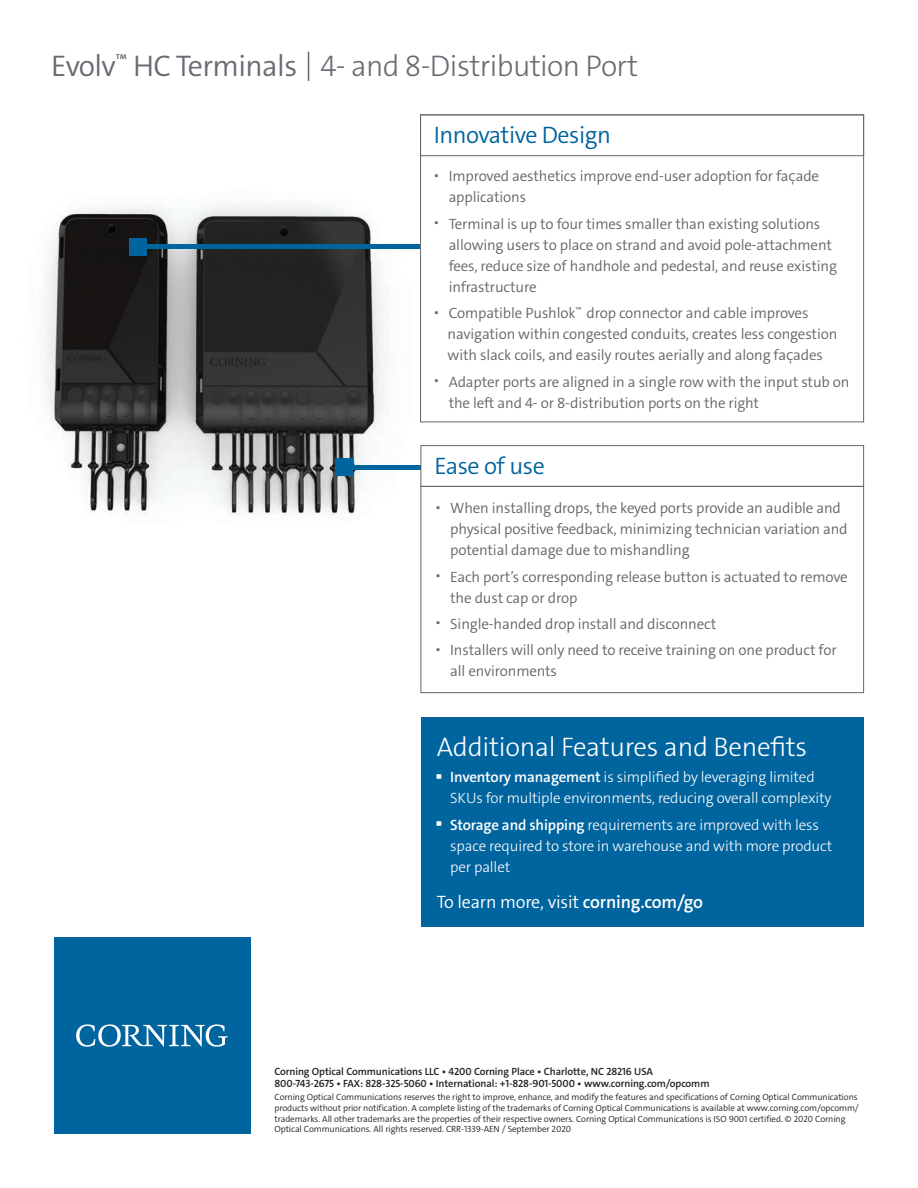
<style>
.page{position:relative;width:918px;height:1188px;background:#fff}
.page>*{position:absolute;margin:0;border:0;box-sizing:border-box;transform-origin:0 0}
.t1{font:300 30px "The Sans C4 s";letter-spacing:-.02em;color:#696b73}
.t2{font:300 27px "The Sans C4 s";letter-spacing:-.01em;color:#fff}
.t3{font:300 24px "The Sans C4 s";letter-spacing:-.02em;color:#00649e}
.t4{font:300 18px "The Sans C4 s";letter-spacing:-.01em;color:#fff}
.t5{font:300 15px/21px "The Sans C4 s";letter-spacing:-.01em;color:#666}
.t6{font:300 15px/21px "The Sans C4 s";letter-spacing:-.01em;color:#fff}
.t7{font:600 10.5px "The Sans C4 s";letter-spacing:-.01em;color:#231f20}
.t8{font:300 9px/10.8px "The Sans C4 s";letter-spacing:-.01em;color:#231f20}
.t9{font:300 4.5px "The Sans C4 s";color:#696b73}
.s1{font-style:inherit}
.s2{font-weight:600}
</style>
<div class="page">
<img style="left:45px;top:203px;width:375px;height:312px">
<div style="left:421px;top:718px;width:443px;height:209px;background:#00649e"></div>
<div style="left:54px;top:937px;width:196px;height:197px;background:#00649e"></div>
<svg style="left:76px;top:1024px;width:152px;height:23px"></svg>
<hr style="left:343px;top:465px;width:78px;height:4px;background:#00649e">
<div style="left:335px;top:458px;width:18px;height:18px;background:#00649e"></div>
<div style="left:144px;top:244px;width:276px;height:5px;background:#00649e"></div>
<div style="left:129px;top:238px;width:18px;height:18px;background:#00649e"></div>
<div style="left:420px;top:114px;width:444px;height:42px;border:1px solid #666"></div>
<div style="left:421px;top:486px;width:443px;height:207px;border:1px solid #666"></div>
<svg style="left:308px;top:52px;width:1px;height:29px"></svg>
<div style="left:421px;top:445px;width:443px;height:42px;border:1px solid #666"></div>
<p class="t1" style="left:51px;top:47px;width:588px"><span class="s1">Evolv</span><sup>™</sup> <span class="s1">HC Terminals</span> 4- and 8-Distribution Port</p>
<p class="t3" style="left:434px;top:119px;width:179px">Innovative Design</p>
<p class="t9" style="left:435px;top:171px;width:4px">▄</p>
<p class="t5" style="left:449px;top:166px;width:372px">Improved aesthetics improve end-user adoption for faÇade applications</p>
<p class="t9" style="left:435px;top:219px;width:4px">▄</p>
<p class="t5" style="left:449px;top:213px;width:390px">Terminal is up to four times smaller than existing solutions allowing users to place on strand and avoid pole-attachment fees, reduce size of handhole and pedestal, and reuse existing infrastructure</p>
<p class="t9" style="left:435px;top:308px;width:4px">▄</p>
<p class="t5" style="left:448px;top:303px;width:391px">Compatible Pushlok<sup>™</sup> drop connector and cable improves navigation within congested conduits, creates less congestion with slack coils, and easily routes aerially and along faÇades</p>
<p class="t9" style="left:435px;top:377px;width:4px">▄</p>
<p class="t5" style="left:449px;top:371px;width:402px">Adapter ports are aligned in a single row with the input stub on the left and 4- or 8-distribution ports on the right</p>
<p class="t3" style="left:434px;top:451px;width:112px">Ease of use</p>
<p class="t9" style="left:437px;top:503px;width:4px">▄</p>
<p class="t5" style="left:450px;top:498px;width:399px">When installing drops, the keyed ports provide an audible and physical positive feedback, minimizing technician variation and potential damage due to mishandling</p>
<p class="t9" style="left:437px;top:572px;width:4px">▄</p>
<p class="t5" style="left:450px;top:566px;width:399px">Each port’s corresponding release button is actuated to remove the dust cap or drop</p>
<p class="t9" style="left:437px;top:619px;width:4px">▄</p>
<p class="t5" style="left:450px;top:613px;width:268px">Single-handed drop install and disconnect</p>
<p class="t9" style="left:437px;top:645px;width:4px">▄</p>
<p class="t5" style="left:450px;top:640px;width:388px">Installers will only need to receive training on one product for all environments</p>
<p class="t2" style="left:437px;top:730px;width:372px">Additional Features and Benefits</p>
<p class="t6" style="left:450px;top:767px;width:383px;text-indent:-14px"><sup>▄</sup> <span class="s2">Inventory management</span> is simplified by leveraging limited<br>SKUs for multiple environments, reducing overall complexity</p>
<p class="t6" style="left:450px;top:814px;width:384px;text-indent:-14px"><sup>▄</sup> <span class="s2">Storage and shipping</span> requirements are improved with less space required to store in warehouse and with more product per pallet</p>
<p class="t4" style="left:437px;top:890px;width:268px">To learn more, visit <span class="s2">corning.com/go</span></p>
<p class="t7" style="left:274px;top:1064px;width:380px">Corning Optical Communications LLC • 4200 Corning Place • Charlotte, NC 28216 USA</p>
<p class="t7" style="left:274px;top:1076px;width:437px">800-743-2675 • FAX: 828-325-5060 • International: +1-828-901-5000 • www.corning.com/opcomm</p>
<p class="t8" style="left:274px;top:1092px;width:586px">Corning Optical Communications reserves the right to improve, enhance, and modify the features and specifications of Corning Optical Communications products without prior notification. A complete listing of the trademarks of Corning Optical Communications is available at www.corning.com/opcomm/ trademarks. All other trademarks are the properties of their respective owners. Corning Optical Communications is ISO 9001 certified. © 2020 Corning Optical Communications. All rights reserved. CRR-1339-AEN / September 2020</p>
</div>
